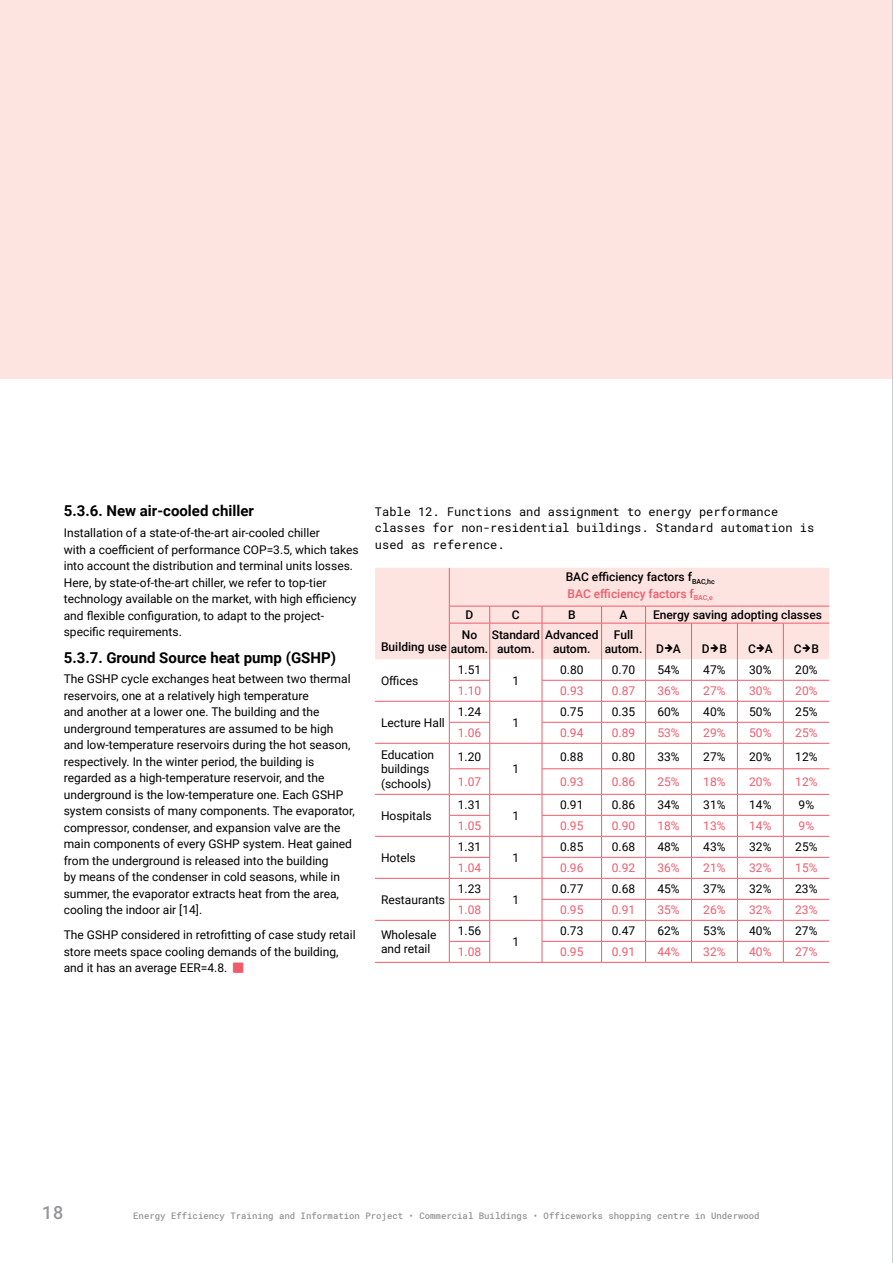
<style>
.page{position:relative;width:893px;height:1263px;background:#fff}
.page>*{position:absolute;margin:0;border:0;box-sizing:border-box;transform-origin:0 0}
.t1{font:500 18px "Roboto Mono";color:#939598}
.t2{font:700 15px "Roboto";color:#000}
.t3{font:12px/16.5px "Roboto";color:#000}
.t4{font:12px "Roboto";color:#f05b6c}
.t5{font:500 12px/14.2px "Roboto";color:#000}
.t6{font:12px/16.5px "Roboto Mono";color:#000}
.t7{font:500 9px "Roboto Mono";color:#939598}
.s1{color:#f05b6c}
</style>
<div class="page">
<div style="left:0;top:0;width:893px;height:379px;background:#fde4e0"></div>
<hr style="left:375px;top:962px;width:74px;height:1px;background:#f05b6c">
<hr style="left:449px;top:962px;width:41px;height:1px;background:#f05b6c">
<hr style="left:490px;top:962px;width:52px;height:1px;background:#f05b6c">
<hr style="left:542px;top:962px;width:60px;height:1px;background:#f05b6c">
<hr style="left:602px;top:962px;width:44px;height:1px;background:#f05b6c">
<hr style="left:646px;top:962px;width:45px;height:1px;background:#f05b6c">
<hr style="left:691px;top:962px;width:46px;height:1px;background:#f05b6c">
<hr style="left:737px;top:962px;width:46px;height:1px;background:#f05b6c">
<hr style="left:783px;top:962px;width:46px;height:1px;background:#f05b6c">
<hr style="left:892px;top:0;width:1px;height:1263px;background:#bcbec0">
<svg style="left:375px;top:568px;width:454px;height:394px"></svg>
<p class="t2" style="left:64px;top:500px;width:192px">5.3.6. New air-cooled chiller</p>
<p class="t3" style="left:64px;top:524px;width:296px">Installation of a state-of-the-art air-cooled chiller<br>with a coefficient of performance COP=3.5, which takes into account the distribution and terminal units losses.<br>Here, by state-of-the-art chiller, we refer to top-tier technology available on the market, with high efficiency and flexible configuration, to adapt to the project&shy;specific requirements.</p>
<p class="t2" style="left:64px;top:647px;width:274px">5.3.7. Ground Source heat pump (GSHP)</p>
<p class="t3" style="left:64px;top:670px;width:292px">The GSHP cycle exchanges heat between two thermal reservoirs, one at a relatively high temperature<br>and another at a lower one. The building and the underground temperatures are assumed to be high and low-temperature reservoirs during the hot season, respectively. In the winter period, the building is regarded as a high-temperature reservoir, and the underground is the low-temperature one. Each GSHP system consists of many components. The evaporator, compressor, condenser, and expansion valve are the main components of every GSHP system. Heat gained from the underground is released into the building<br>by means of the condenser in cold seasons, while in summer, the evaporator extracts heat from the area, cooling the indoor air [14].</p>
<p class="t3" style="left:64px;top:926px;width:293px">The GSHP considered in retrofitting of case study retail store meets space cooling demands of the building, and it has an average EER=4.8.</p>
<p class="t6" style="left:375px;top:503px;width:441px">Table 12. Functions and assignment to energy performance classes for non-residential buildings. Standard automation is used as reference.</p>
<p class="t5" style="left:566px;top:568px;width:150px;line-height:16.5px">BAC efficiency factors f<sub>BAC,hc<br></sub><span class="s1">BAC efficiency factors f</span><sub>BAC,e</sub></p>
<p class="t5" style="left:466px;top:607px;width:9px">D</p>
<p class="t5" style="left:512px;top:607px;width:9px">C</p>
<p class="t5" style="left:568px;top:607px;width:9px">B</p>
<p class="t5" style="left:620px;top:607px;width:9px">A</p>
<p class="t5" style="left:653px;top:607px;width:170px">Energy saving adopting classes</p>
<p class="t5" style="left:451px;top:627px;width:39px;text-align:center">No autom.</p>
<p class="t5" style="left:497px;top:627px;width:103px;text-indent:-5px">Standard Advanced autom.</p>
<p class="t5" style="left:605px;top:627px;width:78px;text-indent:9px">Full<br>autom. D A</p>
<p class="t5" style="left:381px;top:639px;width:67px">Building use</p>
<p class="t5" style="left:702px;top:641px;width:27px">D B</p>
<p class="t5" style="left:748px;top:641px;width:26px">C A</p>
<p class="t5" style="left:794px;top:641px;width:27px">C B</p>
<p class="t5" style="left:553px;top:641px;width:39px">autom.</p>
<p class="t3" style="left:381px;top:672px;width:39px">Offices</p>
<p class="t3" style="left:381px;top:714px;width:65px">Lecture Hall</p>
<p class="t3" style="left:560px;top:661px;width:25px">0.80</p>
<p class="t3" style="left:612px;top:661px;width:25px">0.70</p>
<p class="t3" style="left:657px;top:661px;width:24px">54%</p>
<p class="t3" style="left:703px;top:661px;width:24px">47%</p>
<p class="t3" style="left:749px;top:661px;width:24px">30%</p>
<p class="t3" style="left:795px;top:661px;width:24px">20%</p>
<p class="t3" style="left:458px;top:661px;width:25px">1.51</p>
<p class="t3" style="left:512px;top:672px;width:8px">1</p>
<p class="t4" style="left:458px;top:683px;width:25px">1.10</p>
<p class="t4" style="left:560px;top:683px;width:25px">0.93</p>
<p class="t4" style="left:612px;top:683px;width:25px">0.87</p>
<p class="t4" style="left:657px;top:683px;width:24px">36%</p>
<p class="t4" style="left:703px;top:683px;width:24px">27%</p>
<p class="t4" style="left:749px;top:683px;width:24px">30%</p>
<p class="t4" style="left:795px;top:683px;width:24px">20%</p>
<p class="t3" style="left:458px;top:703px;width:25px">1.24</p>
<p class="t3" style="left:560px;top:703px;width:25px">0.75</p>
<p class="t3" style="left:612px;top:703px;width:25px">0.35</p>
<p class="t3" style="left:657px;top:703px;width:24px">60%</p>
<p class="t3" style="left:703px;top:703px;width:24px">40%</p>
<p class="t3" style="left:749px;top:703px;width:24px">50%</p>
<p class="t3" style="left:795px;top:703px;width:24px">25%</p>
<p class="t3" style="left:512px;top:714px;width:8px">1</p>
<p class="t4" style="left:458px;top:725px;width:25px">1.06</p>
<p class="t4" style="left:560px;top:725px;width:25px">0.94</p>
<p class="t4" style="left:612px;top:725px;width:25px">0.89</p>
<p class="t4" style="left:657px;top:725px;width:24px">53%</p>
<p class="t4" style="left:703px;top:725px;width:24px">29%</p>
<p class="t4" style="left:749px;top:725px;width:24px">50%</p>
<p class="t4" style="left:795px;top:725px;width:24px">25%</p>
<p class="t3" style="left:381px;top:747px;width:55px;line-height:14.2px">Education buildings (schools)</p>
<p class="t3" style="left:458px;top:747px;width:25px">1.20</p>
<p class="t3" style="left:560px;top:747px;width:25px">0.88</p>
<p class="t3" style="left:612px;top:747px;width:25px">0.80</p>
<p class="t3" style="left:657px;top:747px;width:24px">33%</p>
<p class="t3" style="left:703px;top:747px;width:24px">27%</p>
<p class="t3" style="left:749px;top:747px;width:24px">20%</p>
<p class="t3" style="left:795px;top:747px;width:24px">12%</p>
<p class="t3" style="left:512px;top:760px;width:8px">1</p>
<p class="t4" style="left:458px;top:773px;width:25px">1.07</p>
<p class="t4" style="left:560px;top:773px;width:25px">0.93</p>
<p class="t4" style="left:612px;top:773px;width:25px">0.86</p>
<p class="t4" style="left:657px;top:773px;width:24px">25%</p>
<p class="t4" style="left:703px;top:773px;width:24px">18%</p>
<p class="t4" style="left:749px;top:773px;width:24px">20%</p>
<p class="t4" style="left:795px;top:773px;width:24px">12%</p>
<p class="t3" style="left:381px;top:807px;width:52px">Hospitals</p>
<p class="t3" style="left:458px;top:796px;width:25px">1.31</p>
<p class="t3" style="left:560px;top:796px;width:25px">0.91</p>
<p class="t3" style="left:612px;top:796px;width:25px">0.86</p>
<p class="t3" style="left:657px;top:796px;width:24px">34%</p>
<p class="t3" style="left:703px;top:796px;width:24px">31%</p>
<p class="t3" style="left:749px;top:796px;width:24px">14%</p>
<p class="t3" style="left:799px;top:796px;width:17px">9%</p>
<p class="t3" style="left:512px;top:807px;width:8px">1</p>
<p class="t4" style="left:458px;top:818px;width:25px">1.05</p>
<p class="t4" style="left:560px;top:818px;width:25px">0.95</p>
<p class="t4" style="left:612px;top:818px;width:25px">0.90</p>
<p class="t4" style="left:657px;top:818px;width:24px">18%</p>
<p class="t4" style="left:703px;top:818px;width:24px">13%</p>
<p class="t4" style="left:749px;top:818px;width:24px">14%</p>
<p class="t4" style="left:799px;top:818px;width:17px">9%</p>
<p class="t3" style="left:381px;top:849px;width:36px">Hotels</p>
<p class="t3" style="left:458px;top:838px;width:25px">1.31</p>
<p class="t3" style="left:560px;top:838px;width:25px">0.85</p>
<p class="t3" style="left:612px;top:838px;width:25px">0.68</p>
<p class="t3" style="left:657px;top:838px;width:24px">48%</p>
<p class="t3" style="left:703px;top:838px;width:24px">43%</p>
<p class="t3" style="left:749px;top:838px;width:24px">32%</p>
<p class="t3" style="left:795px;top:838px;width:24px">25%</p>
<p class="t3" style="left:512px;top:849px;width:8px">1</p>
<p class="t4" style="left:458px;top:860px;width:25px">1.04</p>
<p class="t4" style="left:560px;top:860px;width:25px">0.96</p>
<p class="t4" style="left:612px;top:860px;width:25px">0.92</p>
<p class="t4" style="left:657px;top:860px;width:24px">36%</p>
<p class="t4" style="left:703px;top:860px;width:24px">21%</p>
<p class="t4" style="left:749px;top:860px;width:24px">32%</p>
<p class="t4" style="left:795px;top:860px;width:24px">15%</p>
<p class="t3" style="left:381px;top:891px;width:66px">Restaurants</p>
<p class="t3" style="left:458px;top:880px;width:25px">1.23</p>
<p class="t3" style="left:560px;top:880px;width:25px">0.77</p>
<p class="t3" style="left:612px;top:880px;width:25px">0.68</p>
<p class="t3" style="left:657px;top:880px;width:24px">45%</p>
<p class="t3" style="left:703px;top:880px;width:24px">37%</p>
<p class="t3" style="left:749px;top:880px;width:24px">32%</p>
<p class="t3" style="left:795px;top:880px;width:24px">23%</p>
<p class="t3" style="left:512px;top:891px;width:8px">1</p>
<p class="t4" style="left:458px;top:902px;width:25px">1.08</p>
<p class="t4" style="left:560px;top:902px;width:25px">0.95</p>
<p class="t4" style="left:612px;top:902px;width:25px">0.91</p>
<p class="t4" style="left:657px;top:902px;width:24px">35%</p>
<p class="t4" style="left:703px;top:902px;width:24px">26%</p>
<p class="t4" style="left:749px;top:902px;width:24px">32%</p>
<p class="t4" style="left:795px;top:902px;width:24px">23%</p>
<p class="t3" style="left:560px;top:922px;width:25px">0.73</p>
<p class="t3" style="left:612px;top:922px;width:25px">0.47</p>
<p class="t3" style="left:657px;top:922px;width:24px">62%</p>
<p class="t3" style="left:703px;top:922px;width:24px">53%</p>
<p class="t3" style="left:749px;top:922px;width:24px">40%</p>
<p class="t3" style="left:795px;top:922px;width:24px">27%</p>
<p class="t3" style="left:381px;top:927px;width:57px;line-height:14.2px">Wholesale and retail</p>
<p class="t3" style="left:458px;top:922px;width:25px">1.56</p>
<p class="t3" style="left:512px;top:933px;width:8px">1</p>
<p class="t4" style="left:458px;top:944px;width:25px">1.08</p>
<p class="t4" style="left:560px;top:944px;width:25px">0.95</p>
<p class="t4" style="left:612px;top:944px;width:25px">0.91</p>
<p class="t4" style="left:657px;top:944px;width:24px">44%</p>
<p class="t4" style="left:703px;top:944px;width:24px">32%</p>
<p class="t4" style="left:749px;top:944px;width:24px">40%</p>
<p class="t4" style="left:795px;top:944px;width:24px">27%</p>
<h1 class="t1" style="left:42px;top:1200px;width:23px">18</h1>
<p class="t7" style="left:133px;top:1209px;width:628px">Energy Efficiency Training and Information Project • Commercial Buildings • Officeworks shopping centre in Underwood</p>
</div>
